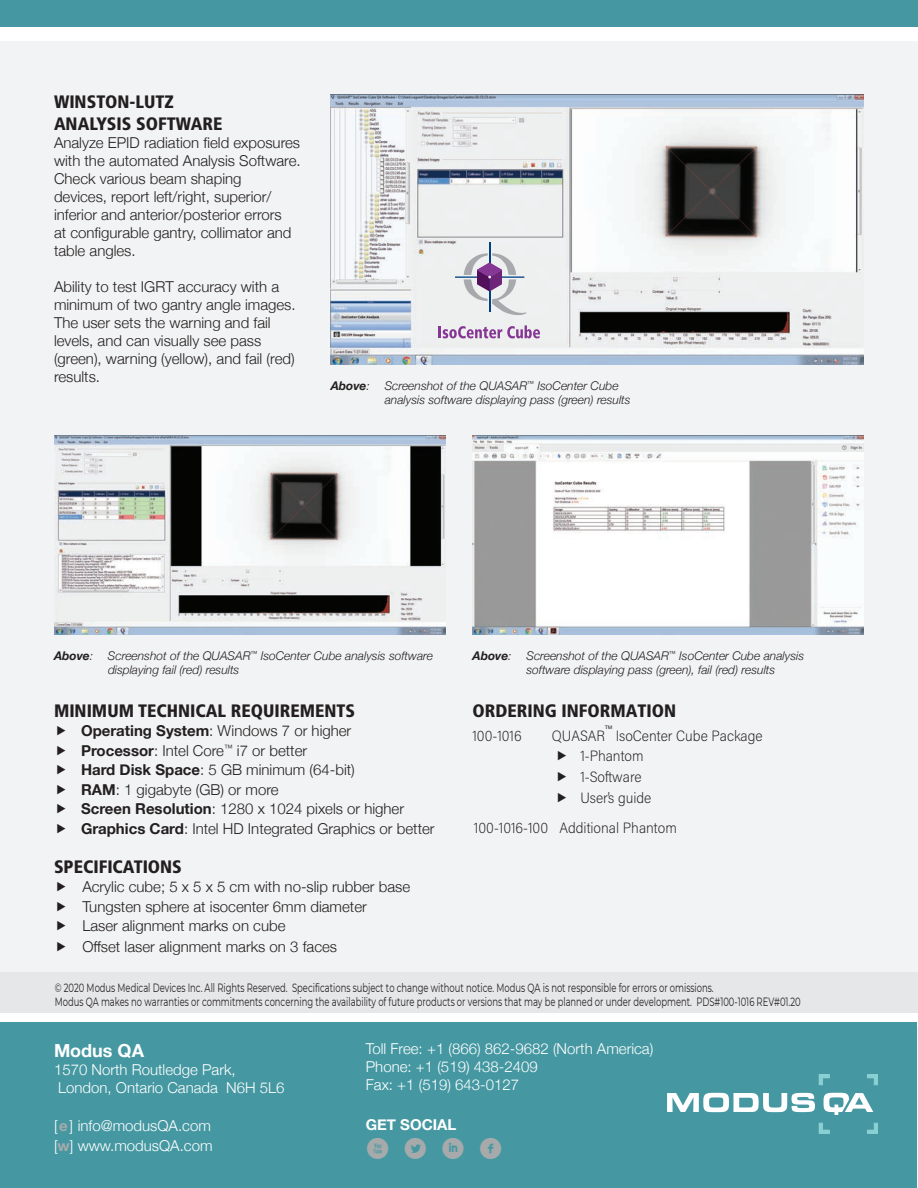
<style>
.page{position:relative;width:918px;height:1188px;background:#f2f3f4}
.page>*{position:absolute;margin:0;border:0;box-sizing:border-box;transform-origin:0 0}
.t1{font:30px "Socialico";color:#a7aaab}
.t2{font:900 condensed 18px "Frutiger";color:#231f20}
.t3{font:700 18px "Helvetica Neue";color:#fff}
.t4{font:300 15px/18px "Helvetica Neue";color:#231f20}
.t5{font:300 15px/18px "Helvetica Neue";color:#fff}
.t6{font:200 15px/20.7px "Acumin Pro Semi Cond";color:#231f20}
.t7{font:700 15px "Helvetica Neue";color:#fff}
.t8{font:12px/14.4px "Montserrat";color:#231f20;scale:.7 1}
.t9{font:italic 300 12px/14.4px "Helvetica Neue";color:#231f20}
.s1{font-weight:700}
.s2{font-weight:700;color:#a7aaab}
</style>
<div class="page">
<div style="left:0;top:27px;width:918px;height:13px;background:#fff"></div>
<div style="left:0;top:1012px;width:918px;height:14px;background:#fff"></div>
<div style="left:0;top:1022px;width:916px;height:166px;background:#4598a2"></div>
<img style="left:331px;top:94px;width:533px;height:270px">
<img style="left:54px;top:436px;width:391px;height:199px">
<div style="left:0;top:972px;width:918px;height:40px;background:#e6e7e9"></div>
<hr style="left:489px;top:242px;width:1px;height:70px;background:#014081">
<hr style="left:455px;top:276px;width:69px;height:2px;background:#014081">
<svg style="left:439px;top:325px;width:101px;height:13px"></svg>
<svg style="left:464px;top:253px;width:63px;height:63px"></svg>
<img style="left:473px;top:436px;width:391px;height:199px">
<div style="left:1px;top:0;width:917px;height:27px;background:#4598a2"></div>
<img style="left:667px;top:1075px;width:210px;height:59px">
<p class="t2" style="left:54px;top:91px;width:121px">WINSTON-LUTZ</p>
<p class="t2" style="left:54px;top:113px;width:170px">ANALYSIS SOFTWARE</p>
<p class="t4" style="left:54px;top:132px;width:248px">Analyze EPID radiation field exposures with the automated Analysis Software.<br>Check various beam shaping<br>devices, report left/right, superior/ inferior and anterior/posterior errors<br>at configurable gantry, collimator and table angles.</p>
<p class="t4" style="left:54px;top:276px;width:243px">Ability to test IGRT accuracy with a minimum of two gantry angle images.<br>The user sets the warning and fail levels, and can visually see pass (green), warning (yellow), and fail (red) results.</p>
<p class="t9" style="left:331px;top:377px;width:289px"><span class="s1">Above</span>: Screenshot of the QUASAR<sup>™</sup> IsoCenter Cube</p>
<p class="t9" style="left:385px;top:392px;width:247px">analysis software displaying pass (green) results</p>
<p class="t9" style="left:108px;top:647px;width:327px;text-indent:-54px"><span class="s1">Above</span>: Screenshot of the QUASAR<sup>™</sup> IsoCenter Cube analysis software displaying fail (red) results</p>
<p class="t2" style="left:54px;top:699px;width:303px">MINIMUM TECHNICAL REQUIREMENTS</p>
<p class="t4" style="left:81px;top:721px;width:272px"><span class="s1">Operating System</span>: Windows 7 or higher</p>
<p class="t4" style="left:81px;top:740px;width:228px"><span class="s1">Processor</span>: Intel Core<sup>™</sup> i7 or better</p>
<p class="t4" style="left:81px;top:760px;width:275px"><span class="s1">Hard Disk Space</span>: 5 GB minimum (64-bit)</p>
<p class="t4" style="left:81px;top:779px;width:199px"><span class="s1">RAM</span>: 1 gigabyte (GB) or more</p>
<p class="t4" style="left:81px;top:799px;width:325px"><span class="s1">Screen Resolution</span>: 1280 x 1024 pixels or higher</p>
<p class="t4" style="left:81px;top:818px;width:355px"><span class="s1">Graphics Card</span>: Intel HD Integrated Graphics or better</p>
<p class="t2" style="left:54px;top:855px;width:129px">SPECIFICATIONS</p>
<p class="t4" style="left:82px;top:877px;width:329px">Acrylic cube; 5 x 5 x 5 cm with no-slip rubber base</p>
<p class="t4" style="left:82px;top:896px;width:286px">Tungsten sphere at isocenter 6mm diameter</p>
<p class="t4" style="left:82px;top:916px;width:205px">Laser alignment marks on cube</p>
<p class="t4" style="left:82px;top:937px;width:256px">Offset laser alignment marks on 3 faces</p>
<p class="t8" style="left:55px;top:980px;width:1067px">© 2020 Modus Medical Devices Inc. All Rights Reserved. Specifications subject to change without notice. Modus QA is not responsible for errors or omissions.<br>Modus QA makes no warranties or commitments concerning the availability of future products or versions that may be planned or under development. PDS#100-1016 REV#01.20</p>
<p class="t9" style="left:472px;top:647px;width:333px"><span class="s1">Above</span>: Screenshot of the QUASAR<sup>™</sup> IsoCenter Cube analysis</p>
<p class="t9" style="left:526px;top:662px;width:250px">software displaying pass (green), fail (red) results</p>
<p class="t2" style="left:472px;top:699px;width:205px">ORDERING INFORMATION</p>
<p class="t6" style="left:472px;top:725px;width:51px">100-1016</p>
<p class="t6" style="left:580px;top:725px;width:184px;text-indent:-28px">QUASAR™ IsoCenter Cube Package<br>1-Phantom<br>1-Software<br>User’s guide</p>
<p class="t6" style="left:474px;top:817px;width:204px">100-1016-100 Additional Phantom</p>
<p class="t3" style="left:54px;top:1037px;width:91px">Modus QA</p>
<p class="t5" style="left:54px;top:1060px;width:232px">1570 North Routledge Park,<br>London, Ontario Canada N6H 5L6</p>
<p class="t5" style="left:54px;top:1115px;width:160px;line-height:19.8px">[<span class="s2">e</span>] info@modusQA.com [<span class="s2">w</span>] www.modusQA.com</p>
<p class="t5" style="left:366px;top:1039px;width:289px">Toll Free: +1 (866) 862-9682 (North America)<br>Phone: +1 (519) 438-2409<br>Fax: +1 (519) 643-0127</p>
<p class="t7" style="left:366px;top:1112px;width:92px">GET SOCIAL</p>
<h1 class="t1" style="left:366px;top:1131px;width:138px">xlif</h1>
</div>
